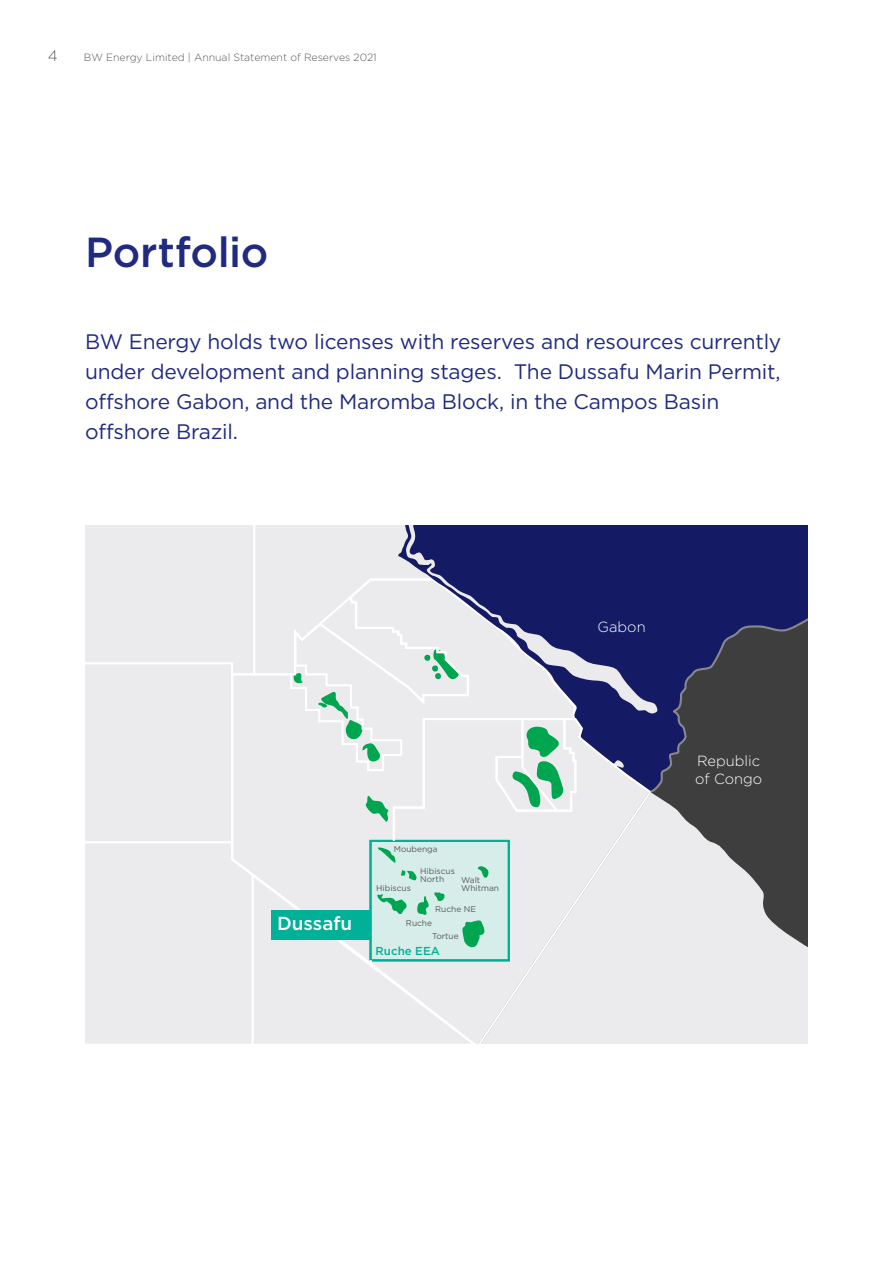
<style>
.page{position:relative;width:893px;height:1263px;background:#fff}
.page>*{position:absolute;margin:0;border:0;box-sizing:border-box;transform-origin:0 0}
.Hovedtittel_Stor{font:500 42px "Gotham";letter-spacing:-.01em;color:#202a7e}
.Ingress{font:21px/30px "Gotham";letter-spacing:-.01em;color:#202a7e}
.t1{font:500 18.9px "Gotham";color:#fff}
.t2{font:300 15px "Gotham";color:#57585a}
.t3{font:300 14.7px/18.9px "Gotham";color:#fff}
.t4{font:500 11.55px "Gotham";color:#00b198}
.t5{font:300 10.5px "Gotham";color:#57585a}
.t6{font:8.4px/8.4px "Gotham";color:#57585a}
</style>
<div class="page">
<div style="left:85px;top:881px;width:283px;height:163px;background:#ebebed"></div>
<hr style="left:252px;top:875px;width:2px;height:169px;background:#fff">
<div style="left:230px;top:881px;width:138px;height:87px;background:#ebebed"></div>
<svg style="left:121px;top:525px;width:687px;height:90px;background:#636796"></svg>
<svg style="left:653px;top:615px;width:155px;height:429px;background:#81828c"></svg>
<div style="left:271px;top:910px;width:100px;height:29px;background:#00b198"></div>
<svg style="left:368px;top:881px;width:285px;height:163px;background:#e0e9e9"></svg>
<svg style="left:417px;top:891px;width:28px;height:25px"></svg>
<svg style="left:376px;top:894px;width:30px;height:20px"></svg>
<svg style="left:85px;top:577px;width:568px;height:304px;background:#cdd2da"></svg>
<p class="t2" style="left:48px;top:47px;width:11px">4</p>
<p class="t5" style="left:84px;top:51px;width:294px">BW Energy Limited | Annual Statement of Reserves 2021</p>
<p class="Hovedtittel_Stor" style="left:85px;top:225px;width:185px">Portfolio</p>
<p class="Ingress" style="left:85px;top:326px;width:698px">BW Energy holds two licenses with reserves and resources currently under development and planning stages. The Dussafu Marin Permit, offshore Gabon, and the Maromba Block, in the Campos Basin offshore Brazil.</p>
<p class="t1" style="left:277px;top:911px;width:76px">Dussafu</p>
<p class="t6" style="left:394px;top:845px;width:45px">Moubenga</p>
<p class="t6" style="left:420px;top:866px;width:36px">Hibiscus<br>North</p>
<p class="t6" style="left:406px;top:919px;width:28px">Ruche</p>
<p class="t6" style="left:461px;top:875px;width:39px">Walt<br>Whitman</p>
<p class="t6" style="left:435px;top:905px;width:42px">Ruche NE</p>
<p class="t6" style="left:376px;top:883px;width:36px">Hibiscus</p>
<p class="t6" style="left:432px;top:932px;width:28px">Tortue</p>
<p class="t4" style="left:376px;top:943px;width:66px">Ruche EEA</p>
<p class="t3" style="left:598px;top:617px;width:50px">Gabon</p>
<p class="t3" style="left:695px;top:750px;width:69px">Republic of Congo</p>
</div>
